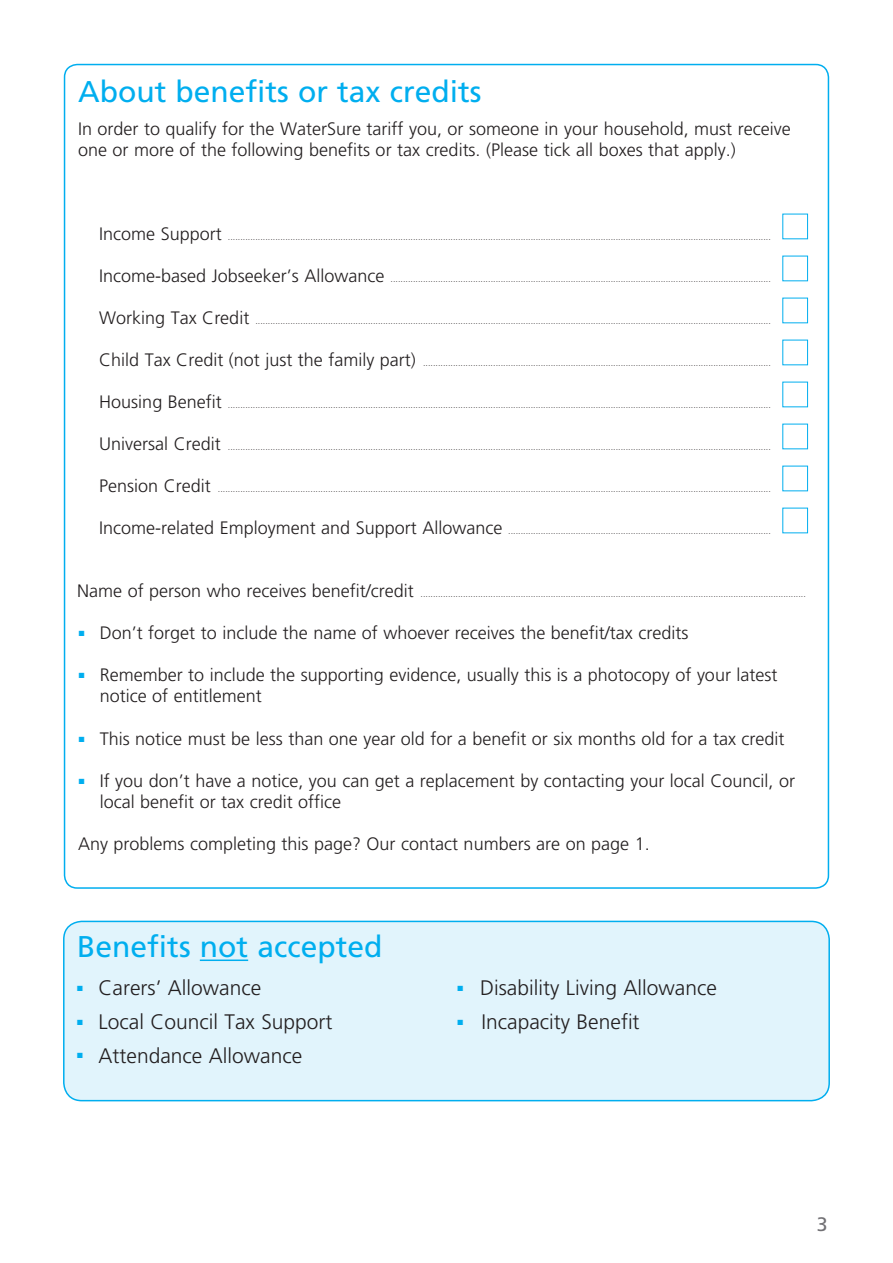
<style>
.page{position:relative;width:893px;height:1263px;background:#fff}
.page>*{position:absolute;margin:0;border:0;box-sizing:border-box;transform-origin:0 0}
.t1{font:30px "Frutiger";color:#00aeef}
.t2{font:300 21px "Frutiger";color:#231f20}
.t3{font:19.5px "Frutiger";color:#717074}
.t4{font:300 18px/21px "Frutiger";color:#231f20}
.t5{font:300 9px "Frutiger";color:#231f20}
.s1{font-size:18px}
</style>
<div class="page">
<div style="left:64px;top:921px;width:765px;height:180px;background:#e1f4fc;border-radius:18px"></div>
<hr style="left:200px;top:959px;width:48px;height:2px;background:#00aeef">
<div style="left:63px;top:921px;width:767px;height:180px;border:2px solid #00aeef;border-radius:18px"></div>
<p class="t1" style="left:78px;top:74px;width:405px">About benefits or tax credits</p>
<p class="t4" style="left:78px;top:118px;width:714px">In order to qualify for the WaterSure tariff you, or someone in your household, must receive one or more of the following benefits or tax credits. (Please tick all boxes that apply.)</p>
<p class="t5" style="left:99px;top:232px;width:673px"><span class="s1">Income Support</span> .........................................................................................................................................................................................................................</p>
<p class="t5" style="left:99px;top:274px;width:673px"><span class="s1">Income-based Jobseeker’s Allowance</span> ........................................................................................................................................................</p>
<p class="t5" style="left:99px;top:316px;width:673px"><span class="s1">Working Tax Credit</span> ..............................................................................................................................................................................................................</p>
<p class="t5" style="left:99px;top:358px;width:673px"><span class="s1">Child Tax Credit (not just the family part)</span> ...........................................................................................................................................</p>
<p class="t5" style="left:99px;top:400px;width:673px"><span class="s1">Housing Benefit</span> .........................................................................................................................................................................................................................</p>
<p class="t5" style="left:99px;top:442px;width:673px"><span class="s1">Universal Credit</span> .........................................................................................................................................................................................................................</p>
<p class="t5" style="left:99px;top:484px;width:673px"><span class="s1">Pension Credit</span> .............................................................................................................................................................................................................................</p>
<p class="t5" style="left:99px;top:526px;width:673px"><span class="s1">Income-related Employment and Support Allowance</span> .........................................................................................................</p>
<p class="t5" style="left:77px;top:589px;width:730px"><span class="s1">Name of person who receives benefit/credit</span> ..........................................................................................................................................................</p>
<p class="t4" style="left:79px;top:622px;width:611px"><sup>■</sup> Don’t forget to include the name of whoever receives the benefit/tax credits</p>
<p class="t4" style="left:100px;top:664px;width:679px;text-indent:-21px"><sup>■</sup> Remember to include the supporting evidence, usually this is a photocopy of your latest notice of entitlement</p>
<p class="t4" style="left:79px;top:728px;width:707px"><sup>■</sup> This notice must be less than one year old for a benefit or six months old for a tax credit</p>
<p class="t4" style="left:100px;top:770px;width:697px;text-indent:-21px"><sup>■</sup> If you don’t have a notice, you can get a replacement by contacting your local Council, or local benefit or tax credit office</p>
<p class="t4" style="left:78px;top:833px;width:573px">Any problems completing this page? Our contact numbers are on page 1.</p>
<p class="t1" style="left:77px;top:929px;width:307px">Benefits not accepted</p>
<p class="t2" style="left:77px;top:976px;width:186px"><sup>■</sup> Carers’ Allowance</p>
<p class="t2" style="left:458px;top:976px;width:261px"><sup>■</sup> Disability Living Allowance</p>
<p class="t2" style="left:77px;top:1010px;width:257px"><sup>■</sup> Local Council Tax Support</p>
<p class="t2" style="left:458px;top:1010px;width:184px"><sup>■</sup> Incapacity Benefit</p>
<p class="t2" style="left:77px;top:1044px;width:226px"><sup>■</sup> Attendance Allowance</p>
<p class="t3" style="left:817px;top:1212px;width:12px">3</p>
</div>
